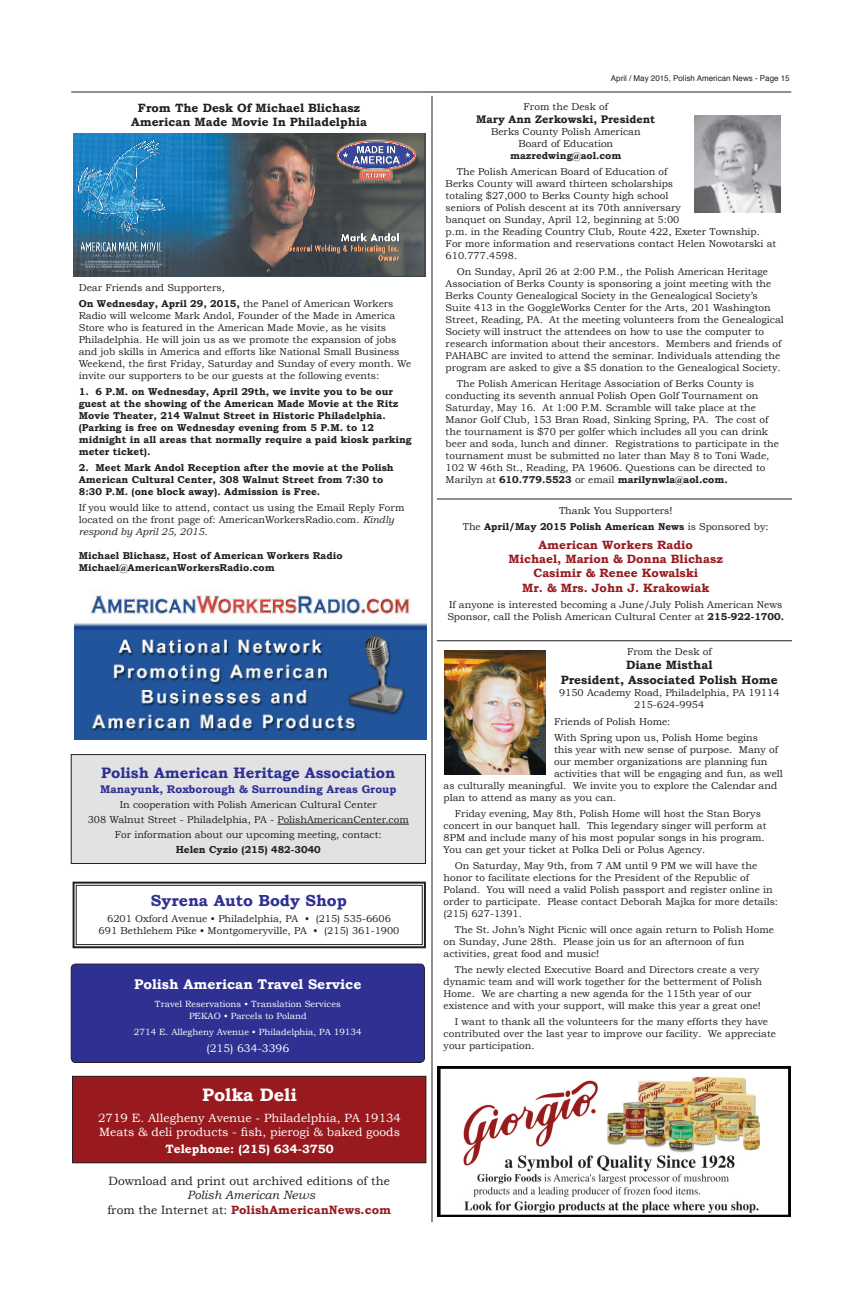
<style>
.page{position:relative;width:864px;height:1296px;background:#fff}
.page>*{position:absolute;margin:0;border:0;box-sizing:border-box;transform-origin:0 0}
.t1{font:700 18px "Bookman Old Style";color:#fff}
.t2{font:700 16px "Bookman Old Style";color:#2e3092}
.t3{font:700 15.1px "Bookman Old Style";color:#2e3092}
.t4{font:700 14px "Bookman Old Style";color:#fff}
.t5{font:700 12px/14.4px "Bookman Old Style";color:#981a1e;text-align:center}
.t6{font:700 12px/14.4px "Bookman Old Style";color:#231f20;text-align:center}
.t7{font:12px/14.4px "Bookman Old Style";color:#fff}
.t8{font:12px "Bookman Old Style";color:#231f20}
.t9{font:700 12px "Bookman Old Style";color:#fff}
.t10{font:700 11.1px "Bookman Old Style";color:#2e3092}
.t11{font:700 11px "Bookman Old Style";color:#231f20}
.t12{font:11px "Bookman Old Style";color:#fff}
.t13{font:10.1px/15px "Bookman Old Style";color:#231f20;text-align:center}
.t14{font:700 10.1px "Bookman Old Style";color:#231f20}
.t15{font:10px/12px "Bookman Old Style";color:#231f20}
.t16{font:700 10px/12px "Bookman Old Style";color:#231f20}
.t17{font:9px/12px "Bookman Old Style";color:#fff;text-align:center}
.t18{font:8px "Helvetica";color:#231f20}
.s1{font-weight:700}
.s2{font-style:italic}
.s3{font-weight:400;font-style:italic;color:#231f20}
.s4{font-weight:400;color:#231f20}
</style>
<div class="page">
<hr style="left:71px;top:92px;width:720px;height:1px;background:#231f20">
<hr style="left:432px;top:96px;width:1px;height:1126px;background:#231f20">
<img style="left:695px;top:116px;width:86px;height:97px">
<div style="left:71px;top:964px;width:353px;height:99px;background:#2e3092;border-radius:4px"></div>
<div style="left:71px;top:964px;width:354px;height:99px;border:1px solid #231f20;border-radius:4px"></div>
<div style="left:72px;top:1076px;width:354px;height:87px;background:#981a1e"></div>
<div style="left:72px;top:1076px;width:354px;height:87px;border:1px solid #231f20"></div>
<img style="left:74px;top:595px;width:353px;height:144px">
<img style="left:73px;top:133px;width:353px;height:143px">
<hr style="left:437px;top:498px;width:355px;height:2px;background:#231f20">
<svg style="left:72px;top:881px;width:354px;height:68px"></svg>
<div style="left:76px;top:885px;width:347px;height:60px;border:1px solid #231f20"></div>
<div style="left:71px;top:755px;width:354px;height:109px;background:#e1e2e4"></div>
<div style="left:71px;top:754px;width:355px;height:110px;border:1px solid #231f20"></div>
<hr style="left:277px;top:824px;width:132px;height:1px;background:#231f20">
<img style="left:444px;top:651px;width:101px;height:124px">
<hr style="left:437px;top:640px;width:355px;height:1px;background:#231f20">
<img style="left:438px;top:1067px;width:353px;height:150px">
<p class="t6" style="left:131px;top:100px;width:238px">From The Desk Of Michael Blichasz<br>American Made Movie In Philadelphia</p>
<p class="t15" style="left:79px;top:280px;width:316px;line-height:16px">Dear Friends and Supporters,<br><span class="s1">On Wednesday, April 29, 2015,</span> the Panel of American Workers</p>
<p class="t15" style="left:79px;top:310px;width:334px">Radio will welcome Mark Andol, Founder of the Made in America Store who is featured in the American Made Movie, as he visits Philadelphia. He will join us as we promote the expansion of jobs and job skills in America and efforts like National Small Business Weekend, the first Friday, Saturday and Sunday of every month. We invite our supporters to be our guests at the following events:</p>
<p class="t16" style="left:79px;top:386px;width:335px">1. 6 P.M. on Wednesday, April 29th, we invite you to be our guest at the showing of the American Made Movie at the Ritz Movie Theater, 214 Walnut Street in Historic Philadelphia. (Parking is free on Wednesday evening from 5 P.M. to 12 midnight in all areas that normally require a paid kiosk parking meter ticket).</p>
<p class="t16" style="left:79px;top:462px;width:316px">2. Meet Mark Andol Reception after the movie at the Polish<br>American Cultural Center, 308 Walnut Street from 7:30 to<br>8:30 P.M. (one block away). Admission is Free.</p>
<p class="t15" style="left:79px;top:502px;width:327px">If you would like to attend, contact us using the Email Reply Form located on the front page of: AmericanWorkersRadio.com. <span class="s2">Kindly respond by April 25, 2015.</span></p>
<p class="t16" style="left:79px;top:550px;width:265px">Michael Blichasz, Host of American Workers Radio<br>Michael@AmericanWorkersRadio.com</p>
<h3 class="t3" style="left:101px;top:764px;width:295px">Polish American Heritage Association</h3>
<p class="t10" style="left:100px;top:782px;width:298px">Manayunk, Roxborough &amp; Surrounding Areas Group</p>
<p class="t13" style="left:88px;top:797px;width:323px">In cooperation with Polish American Cultural Center<br>308 Walnut Street - Philadelphia, PA - PolishAmericanCenter.com<br>For information about our upcoming meeting, contact:</p>
<p class="t14" style="left:176px;top:843px;width:147px">Helen Cyzio (215) 482-3040</p>
<h2 class="t2" style="left:151px;top:891px;width:198px">Syrena Auto Body Shop</h2>
<p class="t15" style="left:99px;top:912px;width:302px;text-align:center">6201 Oxford Avenue • Philadelphia, PA • (215) 535-6606<br>691 Bethlehem Pike • Montgomeryville, PA • (215) 361-1900</p>
<h3 class="t4" style="left:134px;top:976px;width:229px">Polish American Travel Service</h3>
<p class="t17" style="left:155px;top:998px;width:187px">Travel Reservations • Translation Services<br>PEKAO • Parcels to Poland</p>
<p class="t17" style="left:134px;top:1026px;width:229px">2714 E. Allegheny Avenue • Philadelphia, PA 19134</p>
<p class="t12" style="left:206px;top:1042px;width:84px">(215) 634-3396</p>
<h1 class="t1" style="left:202px;top:1084px;width:96px">Polka Deli</h1>
<p class="t7" style="left:98px;top:1111px;width:304px">2719 E. Allegheny Avenue - Philadelphia, PA 19134<br>Meats &amp; deli products - fish, pierogi &amp; baked goods</p>
<p class="t9" style="left:165px;top:1142px;width:170px">Telephone: (215) 634-3750</p>
<p class="t8" style="left:109px;top:1174px;width:283px">Download and print out archived editions of the</p>
<p class="t5" style="left:107px;top:1188px;width:285px"><span class="s3">Polish American News<br></span><span class="s4">from the Internet at:</span> PolishAmericanNews.com</p>
<p class="t18" style="left:611px;top:72px;width:180px">April / May 2015, Polish American News - Page 15</p>
<p class="t15" style="left:524px;top:100px;width:86px">From the Desk of</p>
<p class="t11" style="left:476px;top:112px;width:181px">Mary Ann Zerkowski, President</p>
<p class="t15" style="left:491px;top:125px;width:151px;text-align:center">Berks County Polish American<br>Board of Education</p>
<p class="t16" style="left:510px;top:149px;width:113px">mazredwing@aol.com</p>
<p class="t15" style="left:446px;top:165px;width:332px;text-indent:11px">The Polish American Board of Education of<br>Berks County will award thirteen scholarships<br>totaling $27,000 to Berks County high school<br>seniors of Polish descent at its 70th anniversary<br>banquet on Sunday, April 12, beginning at 5:00<br>p.m. in the Reading Country Club, Route 422, Exeter Township.<br>For more information and reservations contact Helen Nowotarski at 610.777.4598.</p>
<p class="t15" style="left:446px;top:265px;width:340px;text-indent:11px">On Sunday, April 26 at 2:00 P.M., the Polish American Heritage Association of Berks County is sponsoring a joint meeting with the Berks County Genealogical Society in the Genealogical Society’s Suite 413 in the GoggleWorks Center for the Arts, 201 Washington Street, Reading, PA. At the meeting volunteers from the Genealogical Society will instruct the attendees on how to use the computer to research information about their ancestors. Members and friends of PAHABC are invited to attend the seminar. Individuals attending the program are asked to give a $5 donation to the Genealogical Society.</p>
<p class="t15" style="left:446px;top:377px;width:335px;text-indent:11px">The Polish American Heritage Association of Berks County is conducting its seventh annual Polish Open Golf Tournament on Saturday, May 16. At 1:00 P.M. Scramble will take place at the Manor Golf Club, 153 Bran Road, Sinking Spring, PA. The cost of the tournament is $70 per golfer which includes all you can drink beer and soda, lunch and dinner. Registrations to participate in the tournament must be submitted no later than May 8 to Toni Wade, 102 W 46th St., Reading, PA 19606. Questions can be directed to Marilyn at <span class="s1">610.779.5523</span> or email <span class="s1">marilynwla@aol.com.</span></p>
<p class="t15" style="left:463px;top:503px;width:307px;line-height:16px;text-align:center">Thank You Supporters!<br>The <span class="s1">April/May 2015 Polish American News</span> is Sponsored by:</p>
<p class="t5" style="left:509px;top:537px;width:216px">American Workers Radio<br>Michael, Marion &amp; Donna Blichasz<br>Casimir &amp; Renee Kowalski<br>Mr. &amp; Mrs. John J. Krakowiak</p>
<p class="t15" style="left:447px;top:598px;width:338px">If anyone is interested becoming a June/July Polish American News<br>Sponsor, call the Polish American Cultural Center at <span class="s1">215-922-1700.</span></p>
<p class="t15" style="left:627px;top:646px;width:86px">From the Desk of</p>
<p class="t6" style="left:561px;top:658px;width:218px">Diane Misthal<br>President, Associated Polish Home</p>
<p class="t15" style="left:559px;top:686px;width:222px;text-align:center">9150 Academy Road, Philadelphia, PA 19114<br>215-624-9954</p>
<p class="t15" style="left:554px;top:713px;width:206px;line-height:16px">Friends of Polish Home:<br>With Spring upon us, Polish Home begins</p>
<p class="t15" style="left:554px;top:743px;width:225px">this year with new sense of purpose. Many of</p>
<p class="t15" style="left:554px;top:755px;width:215px">our member organizations are planning fun</p>
<p class="t15" style="left:554px;top:767px;width:230px">activities that will be engaging and fun, as well</p>
<p class="t15" style="left:444px;top:779px;width:335px">as culturally meaningful. We invite you to explore the Calendar and</p>
<p class="t15" style="left:444px;top:791px;width:174px">plan to attend as many as you can.</p>
<p class="t15" style="left:444px;top:807px;width:324px;text-indent:11px">Friday evening, May 8th, Polish Home will host the Stan Borys concert in our banquet hall. This legendary singer will perform at 8PM and include many of his most popular songs in his program.<br>You can get your ticket at Polka Deli or Polus Agency.</p>
<p class="t15" style="left:444px;top:859px;width:336px;text-indent:11px">On Saturday, May 9th, from 7 AM until 9 PM we will have the honor to facilitate elections for the President of the Republic of Poland. You will need a valid Polish passport and register online in order to participate. Please contact Deborah Majka for more details: (215) 627-1391.</p>
<p class="t15" style="left:444px;top:923px;width:332px;text-indent:11px">The St. John’s Night Picnic will once again return to Polish Home on Sunday, June 28th. Please join us for an afternoon of fun activities, great food and music!</p>
<p class="t15" style="left:444px;top:963px;width:320px;text-indent:11px">The newly elected Executive Board and Directors create a very dynamic team and will work together for the betterment of Polish Home. We are charting a new agenda for the 115th year of our existence and with your support, will make this year a great one!</p>
<p class="t15" style="left:444px;top:1015px;width:334px;text-indent:11px">I want to thank all the volunteers for the many efforts they have contributed over the last year to improve our facility. We appreciate your participation.</p>
</div>
